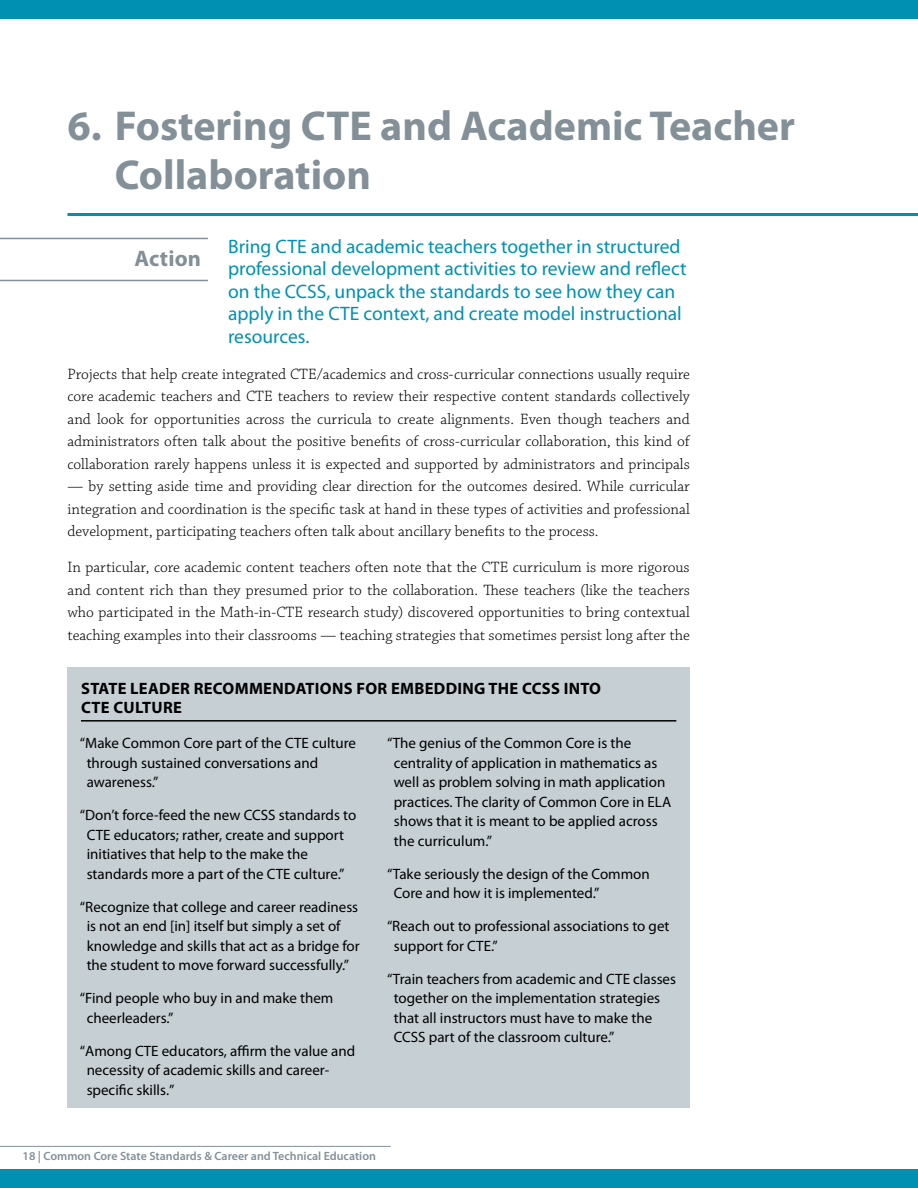
<style>
.page{position:relative;width:918px;height:1188px;background:#fff}
.page>*{position:absolute;margin:0;border:0;box-sizing:border-box;transform-origin:0 0}
.t1{font:700 42px/49.2px "Myriad Pro";color:#839097}
.t2{font:700 22.5px "Myriad Pro";letter-spacing:.01em;color:#839097}
.t3{font:19.5px/22.5px "Myriad Pro";color:#0091b2}
.t4{font:700 16.5px/19.8px "Myriad Pro";letter-spacing:.02em;color:#000}
.t5{font:300 15.75px/22.5px "Chaparral Pro";color:#000;text-align:justify}
.t6{font:15px/19.5px "Myriad Pro";color:#000}
.t7{font:600 12px "Myriad Pro";color:#839097}
</style>
<div class="page">
<div style="left:0;top:0;width:918px;height:18px;background:#0091b2"></div>
<div style="left:0;top:1170px;width:918px;height:18px;background:#0091b2"></div>
<hr style="left:0;top:1146px;width:391px;height:1px;background:#839097">
<hr style="left:68px;top:213px;width:850px;height:3px;background:#0091b2">
<div style="left:68px;top:668px;width:622px;height:440px;background:#c6cfd4"></div>
<hr style="left:81px;top:720px;width:595px;height:2px;background:#000">
<hr style="left:0;top:238px;width:208px;height:1px;background:#839097">
<hr style="left:0;top:280px;width:208px;height:1px;background:#839097">
<h1 class="t1" style="left:115px;top:99px;width:682px;text-indent:-47px">6. Fostering CTE and Academic Teacher<br>Collaboration</h1>
<h2 class="t2" style="left:134px;top:244px;width:68px">Action</h2>
<p class="t3" style="left:228px;top:235px;width:460px">Bring CTE and academic teachers together in structured professional development activities to review and reflect on the CCSS, unpack the standards to see how they can apply in the CTE context, and create model instructional resources.</p>
<p class="t5" style="left:68px;top:363px;width:624px">Projects that help create integrated CTE/academics and cross-curricular connections usually require core academic teachers and CTE teachers to review their respective content standards collectively and look for opportunities across the curricula to create alignments. Even though teachers and administrators often talk about the positive benefits of cross-curricular collaboration, this kind of collaboration rarely happens unless it is expected and supported by administrators and principals</p>
<p class="t5" style="left:68px;top:476px;width:624px">— by setting aside time and providing clear direction for the outcomes desired. While curricular integration and coordination is the specific task at hand in these types of activities and professional development, participating teachers often talk about ancillary benefits to the process.</p>
<p class="t5" style="left:68px;top:557px;width:624px">In particular, core academic content teachers often note that the CTE curriculum is more rigorous and content rich than they presumed prior to the collaboration. These teachers (like the teachers who participated in the Math-in-CTE research study) discovered opportunities to bring contextual teaching examples into their classrooms — teaching strategies that sometimes persist long after the</p>
<p class="t4" style="left:81px;top:678px;width:520px">STATE LEADER RECOMMENDATIONS FOR EMBEDDING THE CCSS INTO<br>CTE CULTURE</p>
<p class="t6" style="left:87px;top:733px;width:271px;text-indent:-7px">“Make Common Core part of the CTE culture through sustained conversations and awareness.”</p>
<p class="t6" style="left:87px;top:805px;width:271px;text-indent:-7px">“Don’t force-feed the new CCSS standards to CTE educators; rather, create and support initiatives that help to the make the standards more a part of the CTE culture.”</p>
<p class="t6" style="left:87px;top:897px;width:275px;text-indent:-7px">“Recognize that college and career readiness is not an end [in] itself but simply a set of knowledge and skills that act as a bridge for the student to move forward successfully.”</p>
<p class="t6" style="left:87px;top:988px;width:248px;text-indent:-7px">“Find people who buy in and make them cheerleaders.”</p>
<p class="t6" style="left:87px;top:1041px;width:270px;text-indent:-7px">“Among CTE educators, affirm the value and necessity of academic skills and career&shy;specific skills.”</p>
<p class="t6" style="left:394px;top:733px;width:279px;text-indent:-7px">“The genius of the Common Core is the centrality of application in mathematics as well as problem solving in math application practices. The clarity of Common Core in ELA shows that it is meant to be applied across the curriculum.”</p>
<p class="t6" style="left:394px;top:864px;width:258px;text-indent:-7px">“Take seriously the design of the Common<br>Core and how it is implemented.”</p>
<p class="t6" style="left:394px;top:916px;width:277px;text-indent:-7px">“Reach out to professional associations to get support for CTE.”</p>
<p class="t6" style="left:394px;top:969px;width:284px;text-indent:-7px">“Train teachers from academic and CTE classes together on the implementation strategies that all instructors must have to make the CCSS part of the classroom culture.”</p>
<p class="t7" style="left:23px;top:1149px;width:355px">18 | Common Core State Standards &amp; Career and Technical Education</p>
</div>
